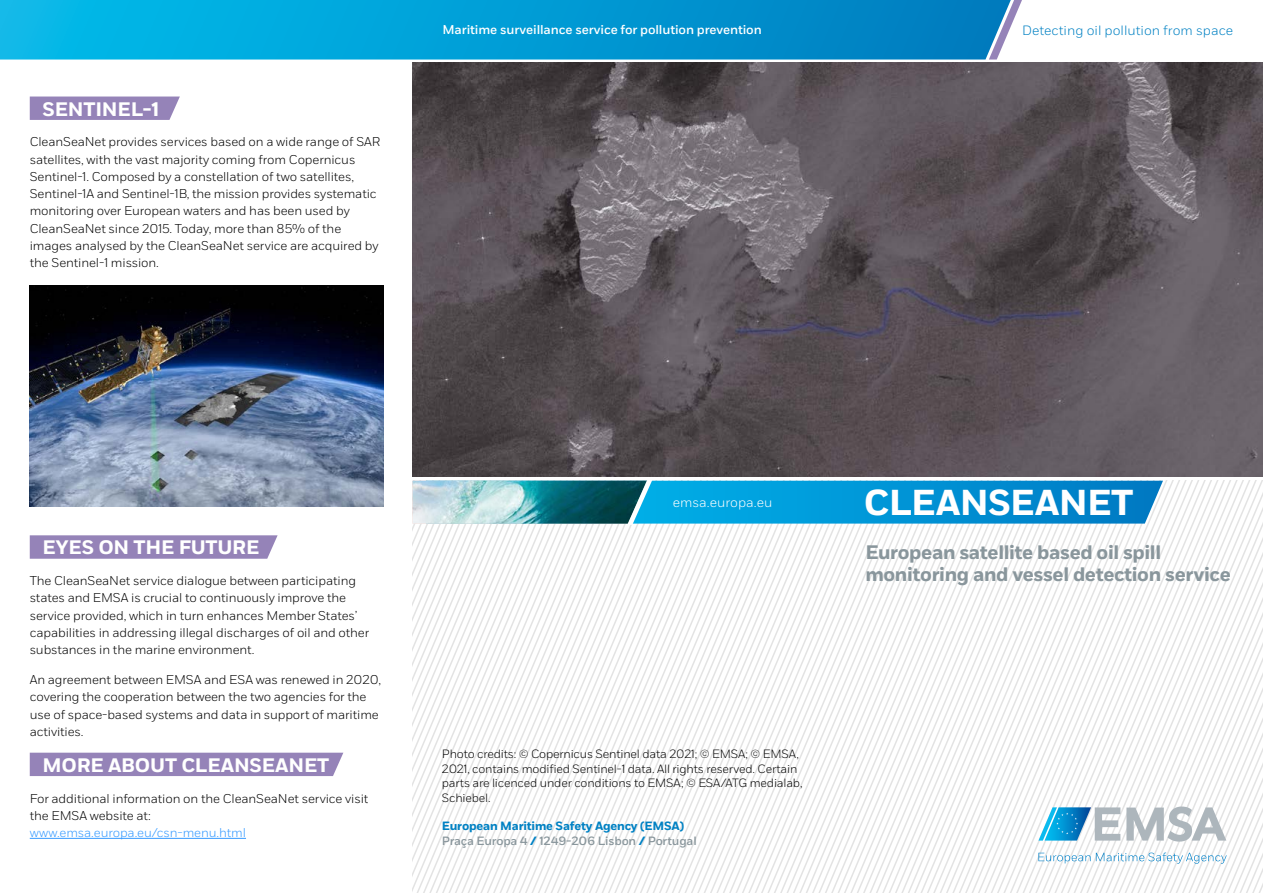
<style>
.page{position:relative;width:1263px;height:893px;background:#fff}
.page>*{position:absolute;margin:0;border:0;box-sizing:border-box;transform-origin:0 0}
.t1{font:700 36px "Fort";letter-spacing:-.02em;color:#fff}
.t2{font:700 19.5px/22.5px "Fort";letter-spacing:-.02em;color:#89969c}
.t3{font:700 19.5px "Fort";letter-spacing:-.01em;color:#fff}
.t4{font:300 13.5px "Fort";color:#0081c3}
.t5{font:300 13.5px "Fort";color:#fff}
.t6{font:300 12.75px/17.2px "Fort";letter-spacing:-.01em;color:#000}
.t7{font:500 12.75px "Fort";letter-spacing:-.01em;color:#fff}
.t8{font:300 12.75px "Fort";letter-spacing:-.01em;color:#39f}
.t9{font:300 12px/14.4px "Fort";letter-spacing:-.015em;color:#000}
.t10{font:700 12px/14.4px "Fort";letter-spacing:-.015em;color:#0081c3}
.s1{font-weight:500;color:#89969c}
</style>
<div class="page">
<svg style="left:963px;top:524px;width:7px;height:369px"></svg>
<svg style="left:976px;top:524px;width:7px;height:369px"></svg>
<svg style="left:995px;top:524px;width:7px;height:369px"></svg>
<svg style="left:1002px;top:524px;width:6px;height:369px"></svg>
<svg style="left:1008px;top:524px;width:6px;height:369px"></svg>
<svg style="left:1014px;top:524px;width:7px;height:369px"></svg>
<svg style="left:1021px;top:524px;width:6px;height:369px"></svg>
<svg style="left:1027px;top:524px;width:7px;height:369px"></svg>
<svg style="left:652px;top:480px;width:567px;height:44px;background:#089cda"></svg>
<svg style="left:412px;top:480px;width:240px;height:413px"></svg>
<svg style="left:0;top:0;width:989px;height:60px;background:#029dd5"></svg>
<svg style="left:989px;top:0;width:33px;height:60px"></svg>
<svg style="left:1038px;top:481px;width:225px;height:412px"></svg>
<svg style="left:30px;top:97px;width:150px;height:23px;background:#9987ba"></svg>
<div style="left:30px;top:753px;width:313px;height:23px;background:#9583b8"></div>
<svg style="left:30px;top:535px;width:248px;height:24px;background:#98b"></svg>
<hr style="left:30px;top:838px;width:216px;height:1px;background:#39f">
<img style="left:30px;top:285px;width:354px;height:222px">
<img style="left:412px;top:62px;width:851px;height:415px">
<h2 class="t3" style="left:43px;top:97px;width:118px">SENTINEL-1</h2>
<p class="t6" style="left:30px;top:133px;width:352px">CleanSeaNet provides services based on a wide range of SAR satellites, with the vast majority coming from Copernicus Sentinel-1. Composed by a constellation of two satellites, Sentinel-1A and Sentinel-1B, the mission provides systematic monitoring over European waters and has been used by CleanSeaNet since 2015. Today, more than 85% of the images analysed by the CleanSeaNet service are acquired by the Sentinel-1 mission.</p>
<p class="t7" style="left:442px;top:22px;width:321px">Maritime surveillance service for pollution prevention</p>
<p class="t4" style="left:1022px;top:22px;width:213px">Detecting oil pollution from space</p>
<h2 class="t3" style="left:43px;top:536px;width:218px">EYES ON THE FUTURE</h2>
<p class="t6" style="left:30px;top:572px;width:341px">The CleanSeaNet service dialogue between participating states and EMSA is crucial to continuously improve the service provided, which in turn enhances Member States’ capabilities in addressing illegal discharges of oil and other substances in the marine environment.</p>
<p class="t6" style="left:30px;top:671px;width:353px">An agreement between EMSA and ESA was renewed in 2020, covering the cooperation between the two agencies for the use of space-based systems and data in support of maritime activities.</p>
<h2 class="t3" style="left:43px;top:753px;width:288px">MORE ABOUT CLEANSEANET</h2>
<p class="t6" style="left:30px;top:789px;width:340px">For additional information on the CleanSeaNet service visit the EMSA website at:</p>
<p class="t8" style="left:30px;top:825px;width:218px">www.emsa.europa.eu/csn-menu.html</p>
<p class="t5" style="left:673px;top:494px;width:101px">emsa.europa.eu</p>
<p class="t9" style="left:442px;top:747px;width:362px">Photo credits: © Copernicus Sentinel data 2021; © EMSA; © EMSA, 2021, contains modified Sentinel-1 data. All rights reserved. Certain parts are licenced under conditions to EMSA; © ESA/ATG medialab, Schiebel.</p>
<p class="t10" style="left:442px;top:819px;width:256px">European Maritime Safety Agency (EMSA)<br><span class="s1">Praça Europa 4</span> / <span class="s1">1249-206 Lisbon</span> / <span class="s1">Portugal</span></p>
<h1 class="t1" style="left:864px;top:481px;width:271px">CLEANSEANET</h1>
<h2 class="t2" style="left:865px;top:542px;width:367px">European satellite based oil spill monitoring and vessel detection service</h2>
</div>
